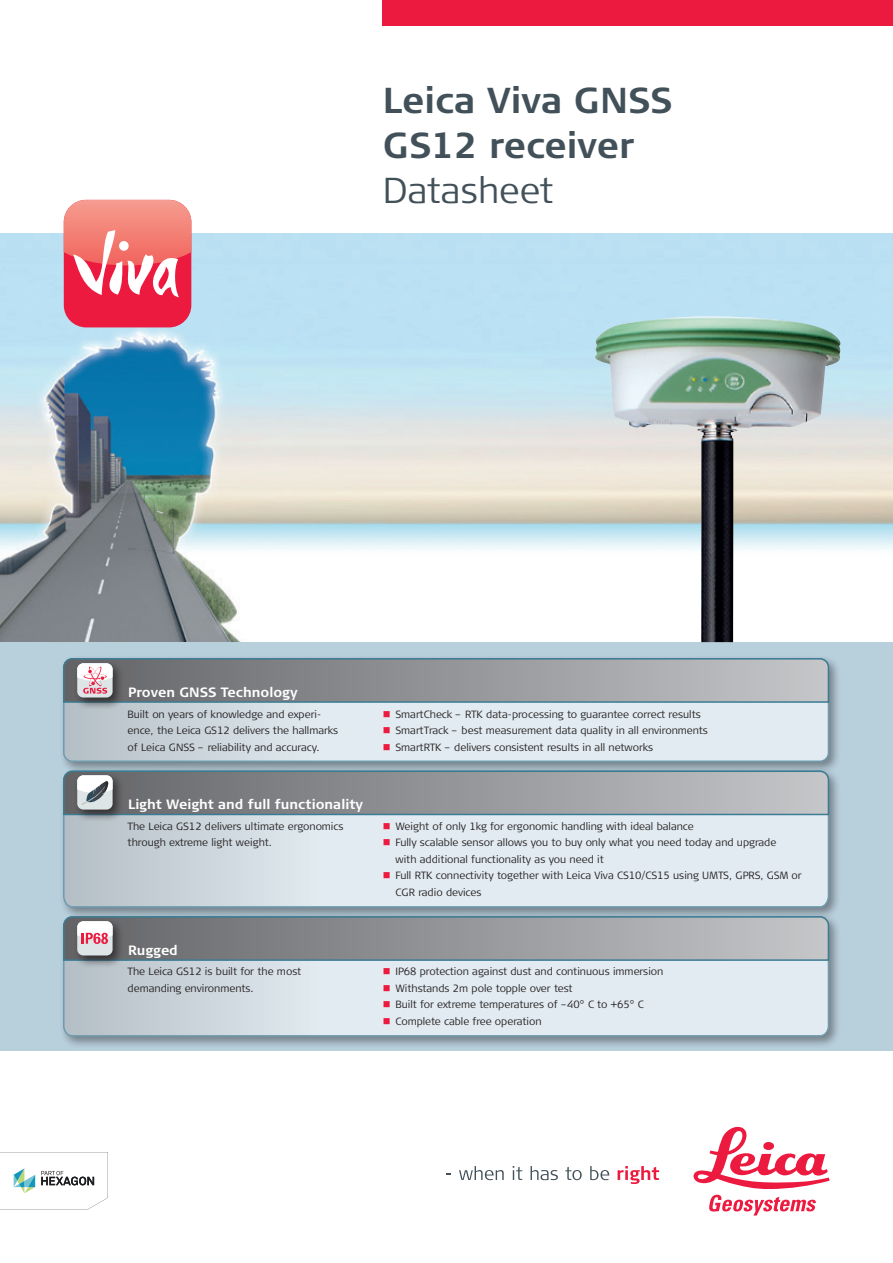
<style>
.page{position:relative;width:893px;height:1263px;background:#fff}
.page>*{position:absolute;margin:0;border:0;box-sizing:border-box;transform-origin:0 0}
.t1{font:700 36px/45px "Signa Column";color:#425159}
.t2{font:300 36px "Signa Column";color:#425159}
.t3{font:700 13.5px "Signa Column";color:#fff}
.t4{font:300 10.5px/16.5px "Signa Column";color:#231f20}
.s1{color:#ed1a40}
</style>
<div class="page">
<img style="left:0;top:234px;width:893px;height:408px">
<div style="left:0;top:642px;width:893px;height:408px;background:#b8cfdc"></div>
<img style="left:593px;top:316px;width:249px;height:326px">
<div style="left:383px;top:0;width:510px;height:26px;background:#ed1a40"></div>
<svg style="left:459px;top:1166px;width:45px;height:14px"></svg>
<svg style="left:513px;top:1166px;width:9px;height:14px"></svg>
<svg style="left:531px;top:1166px;width:27px;height:14px"></svg>
<svg style="left:565px;top:1167px;width:17px;height:13px"></svg>
<svg style="left:590px;top:1166px;width:19px;height:14px"></svg>
<svg style="left:618px;top:1166px;width:41px;height:18px"></svg>
<svg style="left:693px;top:1127px;width:136px;height:62px"></svg>
<svg style="left:709px;top:1195px;width:107px;height:20px"></svg>
<div style="left:64px;top:200px;width:127px;height:127px;background:#ed1a40;border-radius:22px"></div>
<svg style="left:64px;top:200px;width:127px;height:97px"></svg>
<div style="left:119px;top:241px;width:10px;height:10px;background:#fff;border-radius:50%"></div>
<div style="left:59px;top:654px;width:782px;height:120px;background:#231f20;opacity:.75"></div>
<svg style="left:64px;top:659px;width:764px;height:102px;background:#dae3e9"></svg>
<div style="left:63px;top:658px;width:766px;height:104px;border:2px solid #3c7b93;border-radius:9px"></div>
<div style="left:73px;top:659px;width:52px;height:51px;background:#231f20;opacity:.75"></div>
<svg style="left:62px;top:657px;width:768px;height:46px;background:#93999d"></svg>
<div style="left:59px;top:766px;width:782px;height:154px;background:#231f20;opacity:.75"></div>
<svg style="left:62px;top:816px;width:768px;height:92px;background:#d7e1e7"></svg>
<div style="left:73px;top:771px;width:52px;height:51px;background:#231f20;opacity:.75"></div>
<svg style="left:62px;top:770px;width:768px;height:46px;background:#92999d"></svg>
<div style="left:59px;top:912px;width:782px;height:137px;background:#231f20;opacity:.75"></div>
<svg style="left:62px;top:961px;width:768px;height:76px;background:#d6e1e7"></svg>
<div style="left:73px;top:917px;width:52px;height:51px;background:#231f20;opacity:.75"></div>
<svg style="left:62px;top:915px;width:768px;height:46px;background:#93989d"></svg>
<svg style="left:0;top:1152px;width:108px;height:58px"></svg>
<h1 class="t1" style="left:383px;top:78px;width:291px">Leica Viva GNSS<br>GS12 receiver</h1>
<h1 class="t2" style="left:383px;top:170px;width:172px">Datasheet</h1>
<p class="t3" style="left:128px;top:685px;width:171px">Proven GNSS Technology</p>
<p class="t4" style="left:128px;top:706px;width:212px">Built on years of knowledge and experi&shy;ence, the Leica GS12 delivers the hallmarks of Leica GNSS – reliability and accuracy.</p>
<p class="t3" style="left:128px;top:797px;width:237px">Light Weight and full functionality</p>
<p class="t4" style="left:128px;top:818px;width:218px">The Leica GS12 delivers ultimate ergonomics through extreme light weight.</p>
<p class="t3" style="left:128px;top:942px;width:51px">Rugged</p>
<p class="t4" style="left:128px;top:963px;width:175px">The Leica GS12 is built for the most demanding environments.</p>
<p class="t4" style="left:383px;top:706px;width:320px"><span class="s1">■</span> SmartCheck – RTK data-processing to guarantee correct results</p>
<p class="t4" style="left:383px;top:722px;width:327px"><span class="s1">■</span> SmartTrack – best measurement data quality in all environments</p>
<p class="t4" style="left:383px;top:739px;width:272px"><span class="s1">■</span> SmartRTK – delivers consistent results in all networks</p>
<p class="t4" style="left:383px;top:818px;width:313px"><span class="s1">■</span> Weight of only 1kg for ergonomic handling with ideal balance</p>
<p class="t4" style="left:395px;top:834px;width:382px;text-indent:-13px"><span class="s1">■</span> Fully scalable sensor allows you to buy only what you need today and upgrade with additional functionality as you need it</p>
<p class="t4" style="left:395px;top:867px;width:408px;text-indent:-13px"><span class="s1">■</span> Full RTK connectivity together with Leica Viva CS10/CS15 using UMTS, GPRS, GSM or<br>CGR radio devices</p>
<p class="t4" style="left:383px;top:963px;width:282px"><span class="s1">■</span> IP68 protection against dust and continuous immersion</p>
<p class="t4" style="left:383px;top:980px;width:192px"><span class="s1">■</span> Withstands 2m pole topple over test</p>
<p class="t4" style="left:383px;top:996px;width:263px"><span class="s1">■</span> Built for extreme temperatures of –40° C to +65° C</p>
<p class="t4" style="left:383px;top:1013px;width:160px"><span class="s1">■</span> Complete cable free operation</p>
</div>
